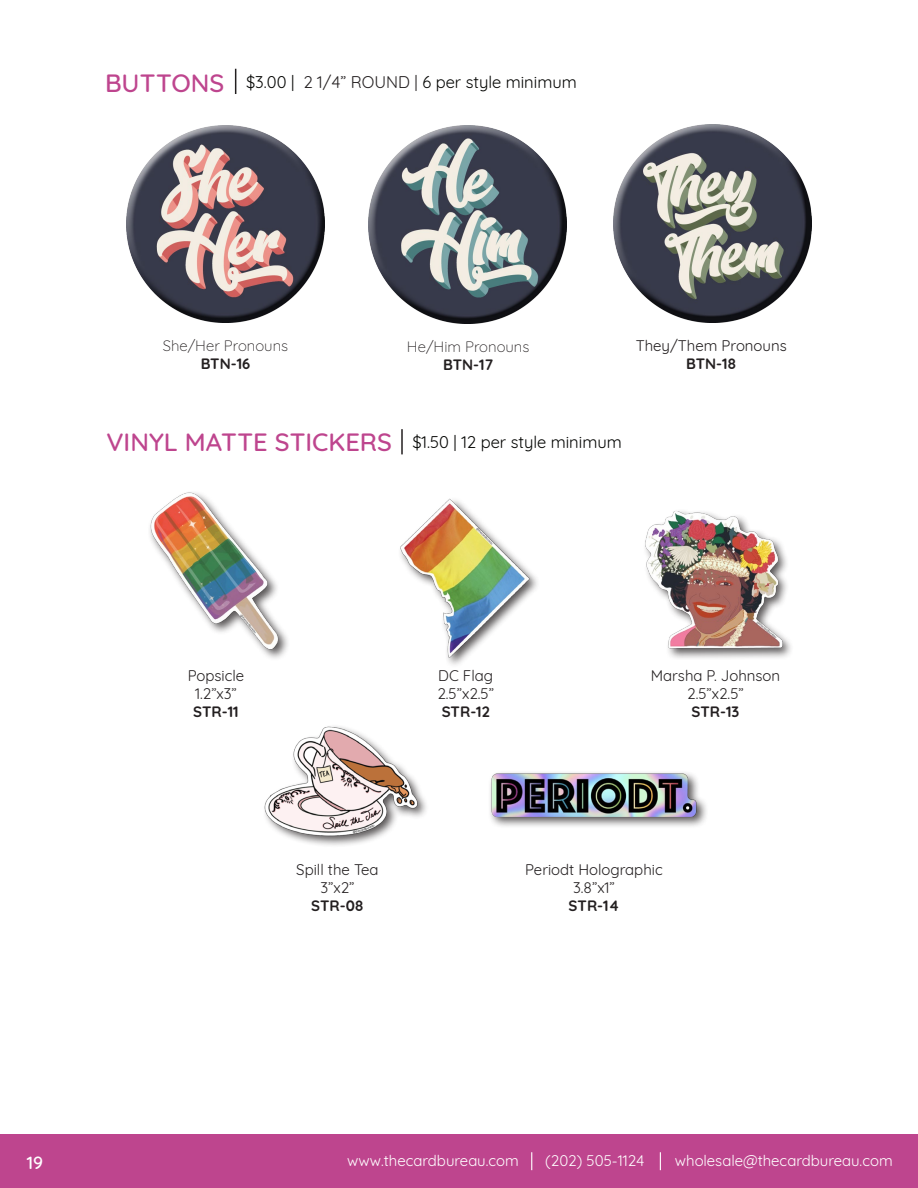
<style>
.page{position:relative;width:918px;height:1188px;background:#fff}
.page>*{position:absolute;margin:0;border:0;box-sizing:border-box;transform-origin:0 0}
.Catagory_Header{font:500 25.5px "Quicksand";color:#be458e}
.t1{font:500 18px "Quicksand";color:#fff}
.t2{font:16.5px "Quicksand";color:#040503}
.t3{font:15px/18px "Quicksand";color:#231f20;text-align:center}
.t4{font:15px "Quicksand";color:#fff}
.t5{font:700 15px "Quicksand";color:#231f20}
.t6{font:300 15px "Quicksand";color:#231f20}
.s1{color:#231f20}
</style>
<div class="page">
<div style="left:0;top:1134px;width:918px;height:54px;background:#be458e"></div>
<svg style="left:531px;top:1152px;width:1px;height:18px"></svg>
<svg style="left:660px;top:1152px;width:1px;height:18px"></svg>
<img style="left:400px;top:498px;width:134px;height:160px">
<div style="left:262px;top:724px;width:168px;height:124px;background:#231f20;opacity:.75"></div>
<img style="left:262px;top:724px;width:156px;height:122px">
<img style="left:150px;top:492px;width:135px;height:167px">
<img style="left:645px;top:511px;width:146px;height:147px">
<div style="left:488px;top:771px;width:221px;height:58px;background:#231f20;opacity:.75"></div>
<img style="left:488px;top:771px;width:214px;height:58px">
<img style="left:127px;top:125px;width:197px;height:198px">
<img style="left:369px;top:126px;width:197px;height:197px">
<img style="left:613px;top:125px;width:198px;height:197px">
<svg style="left:235px;top:69px;width:1px;height:25px"></svg>
<hr style="left:401px;top:429px;width:2px;height:25px;background:#231f20">
<p class="Catagory_Header" style="left:105px;top:62px;width:121px">BUTTONS</p>
<p class="t2" style="left:246px;top:69px;width:332px">$3.00 | <span class="s1">2 1/4” ROUND |</span> 6 per style minimum</p>
<p class="t6" style="left:163px;top:334px;width:127px">She/Her Pronouns</p>
<p class="t5" style="left:201px;top:351px;width:51px">BTN-16</p>
<p class="t6" style="left:407px;top:335px;width:124px">He/Him Pronouns</p>
<p class="t5" style="left:443px;top:352px;width:51px">BTN-17</p>
<p class="t3" style="left:636px;top:335px;width:153px">They/Them Pronouns</p>
<p class="t5" style="left:686px;top:351px;width:52px">BTN-18</p>
<p class="Catagory_Header" style="left:106px;top:422px;width:287px">VINYL MATTE STICKERS</p>
<p class="t2" style="left:412px;top:430px;width:211px">$1.50 | 12 per style minimum</p>
<p class="t3" style="left:188px;top:665px;width:58px">Popsicle</p>
<p class="t3" style="left:195px;top:683px;width:43px">1.2”x3”</p>
<p class="t5" style="left:193px;top:699px;width:47px">STR-11</p>
<p class="t3" style="left:438px;top:665px;width:56px">DC Flag</p>
<p class="t3" style="left:437px;top:683px;width:58px">2.5”x2.5”</p>
<p class="t5" style="left:442px;top:699px;width:50px">STR-12</p>
<p class="t3" style="left:651px;top:665px;width:131px">Marsha P. Johnson</p>
<p class="t3" style="left:687px;top:683px;width:58px">2.5”x2.5”</p>
<p class="t5" style="left:692px;top:699px;width:49px">STR-13</p>
<p class="t3" style="left:296px;top:859px;width:84px">Spill the Tea</p>
<p class="t3" style="left:320px;top:877px;width:36px">3”x2”</p>
<p class="t5" style="left:311px;top:893px;width:54px">STR-08</p>
<p class="t3" style="left:525px;top:859px;width:139px">Periodt Holographic<br>3.8”x1”</p>
<p class="t5" style="left:569px;top:893px;width:52px">STR-14</p>
<p class="t1" style="left:27px;top:1148px;width:18px">19</p>
<p class="t4" style="left:347px;top:1149px;width:173px">www.thecardbureau.com</p>
<p class="t4" style="left:545px;top:1149px;width:101px">(202) 505-1124</p>
<p class="t4" style="left:675px;top:1149px;width:219px">wholesale@thecardbureau.com</p>
</div>
